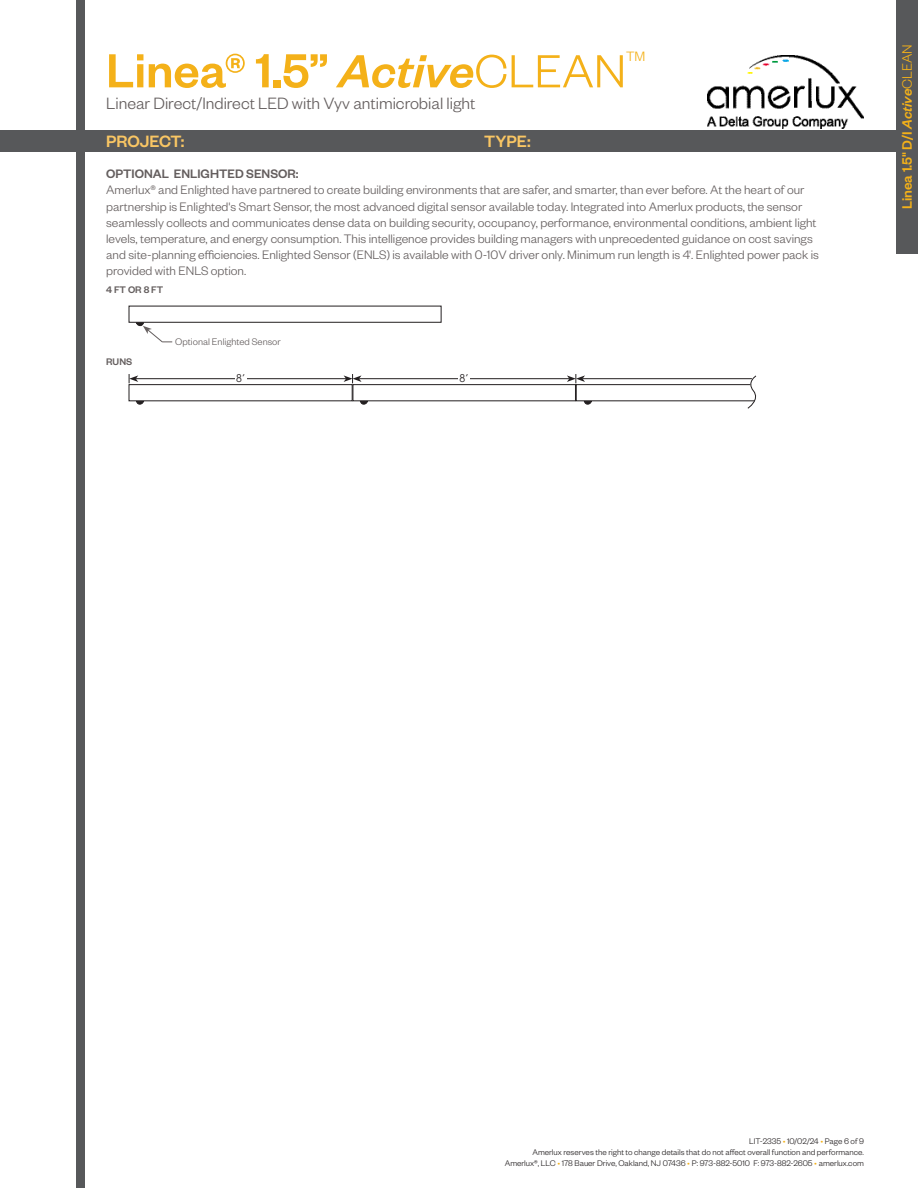
<style>
.page{position:relative;width:918px;height:1188px;background:#fff}
.page>*{position:absolute;margin:0;border:0;box-sizing:border-box;transform-origin:0 0}
.t1{font:500 52.5px "Founders Grotesk";color:#f4b119}
.t2{font:300 18px "Founders Grotesk";color:#645e5e}
.t3{font:500 18px "Founders Grotesk";color:#f9c664}
.t4{font:500 15px "Founders Grotesk";color:#f4b119}
.t5{font:300 14.85px "Founders Grotesk";color:#f4b119}
.t6{font:300 13.5px/16.2px "Founders Grotesk";color:#645e5e}
.t7{font:500 13.5px "Founders Grotesk";color:#645e5e}
.t8{font:300 10.5px "Founders Grotesk";color:#645e5e}
.t9{font:500 10.5px "Founders Grotesk";color:#645e5e}
.t10{font:10.5px "Avant Garde";color:#231f20}
.t11{font:300 9px/10.8px "Founders Grotesk";color:#231f20;text-align:right}
.s1{font-style:italic;font-size:51px}
.s2{font-weight:300;font-size:51px}
.s3{font-style:italic}
.s4{font-weight:300}
.s5{color:#f4b119}
</style>
<div class="page">
<div style="left:0;top:130px;width:918px;height:22px;background:#57585a"></div>
<div style="left:76px;top:0;width:10px;height:1188px;background:#57585a"></div>
<img style="left:707px;top:56px;width:157px;height:72px">
<div style="left:896px;top:0;width:22px;height:254px;background:#57585a"></div>
<div style="left:129px;top:306px;width:313px;height:17px;border:1px solid #231f20"></div>
<div style="left:129px;top:384px;width:224px;height:17px;border:1px solid #231f20"></div>
<svg style="left:136px;top:401px;width:8px;height:4px"></svg>
<div style="left:353px;top:384px;width:223px;height:17px;border:1px solid #231f20"></div>
<svg style="left:360px;top:401px;width:8px;height:4px"></svg>
<svg style="left:136px;top:322px;width:36px;height:21px"></svg>
<hr style="left:136px;top:378px;width:210px;height:1px;background:#231f20">
<svg style="left:129px;top:374px;width:9px;height:9px"></svg>
<div style="left:235px;top:373px;width:12px;height:10px;background:#fff"></div>
<hr style="left:359px;top:378px;width:210px;height:1px;background:#231f20">
<svg style="left:344px;top:374px;width:18px;height:9px"></svg>
<div style="left:458px;top:373px;width:12px;height:10px;background:#fff"></div>
<svg style="left:567px;top:374px;width:190px;height:35px"></svg>
<h1 class="t1" style="left:106px;top:38px;width:521px">Linea® 1.5” <span class="s1">Active</span><span class="s2">CLEAN</span></h1>
<p class="t5" style="left:626px;top:47px;width:21px">TM</p>
<h2 class="t2" style="left:106px;top:92px;width:371px">Linear Direct/Indirect LED with Vyv antimicrobial light</h2>
<h2 class="t3" style="left:106px;top:130px;width:80px">PROJECT:</h2>
<h2 class="t3" style="left:484px;top:130px;width:48px">TYPE:</h2>
<p class="t7" style="left:106px;top:165px;width:194px">OPTIONAL ENLIGHTED SENSOR:</p>
<p class="t6" style="left:106px;top:181px;width:700px">Amerlux® and Enlighted have partnered to create building environments that are safer, and smarter, than ever before. At the heart of our</p>
<p class="t6" style="left:106px;top:197px;width:698px">partnership is Enlighted's Smart Sensor, the most advanced digital sensor available today. Integrated into Amerlux products, the sensor</p>
<p class="t6" style="left:106px;top:214px;width:712px">seamlessly collects and communicates dense data on building security, occupancy, performance, environmental conditions, ambient light levels, temperature, and energy consumption. This intelligence provides building managers with unprecedented guidance on cost savings</p>
<p class="t6" style="left:106px;top:246px;width:714px">and site-planning efficiencies. Enlighted Sensor (ENLS) is available with 0-10V driver only. Minimum run length is 4'. Enlighted power pack is provided with ENLS option.</p>
<p class="t9" style="left:106px;top:284px;width:59px">4 FT OR 8 FT</p>
<p class="t9" style="left:106px;top:355px;width:28px">RUNS</p>
<p class="t8" style="left:175px;top:335px;width:107px">Optional Enlighted Sensor</p>
<p class="t10" style="left:236px;top:372px;width:11px">8’</p>
<p class="t10" style="left:459px;top:372px;width:11px">8’</p>
<p class="t4" style="left:898px;top:209px;width:167px;rotate:-90deg">Linea 1.5" D/I <span class="s3">Active</span><span class="s4">CLEAN</span></p>
<p class="t11" style="left:505px;top:1135px;width:361px">LIT-2335 <span class="s5">•</span> 10/02/24 <span class="s5">•</span> Page 6 of 9<br>Amerlux reserves the right to change details that do not affect overall function and performance.<br>Amerlux®, LLC <span class="s5">•</span> 178 Bauer Drive, Oakland, NJ 07436 <span class="s5">•</span> P: 973-882-5010 F: 973-882-2605 <span class="s5">•</span> amerlux.com</p>
</div>
